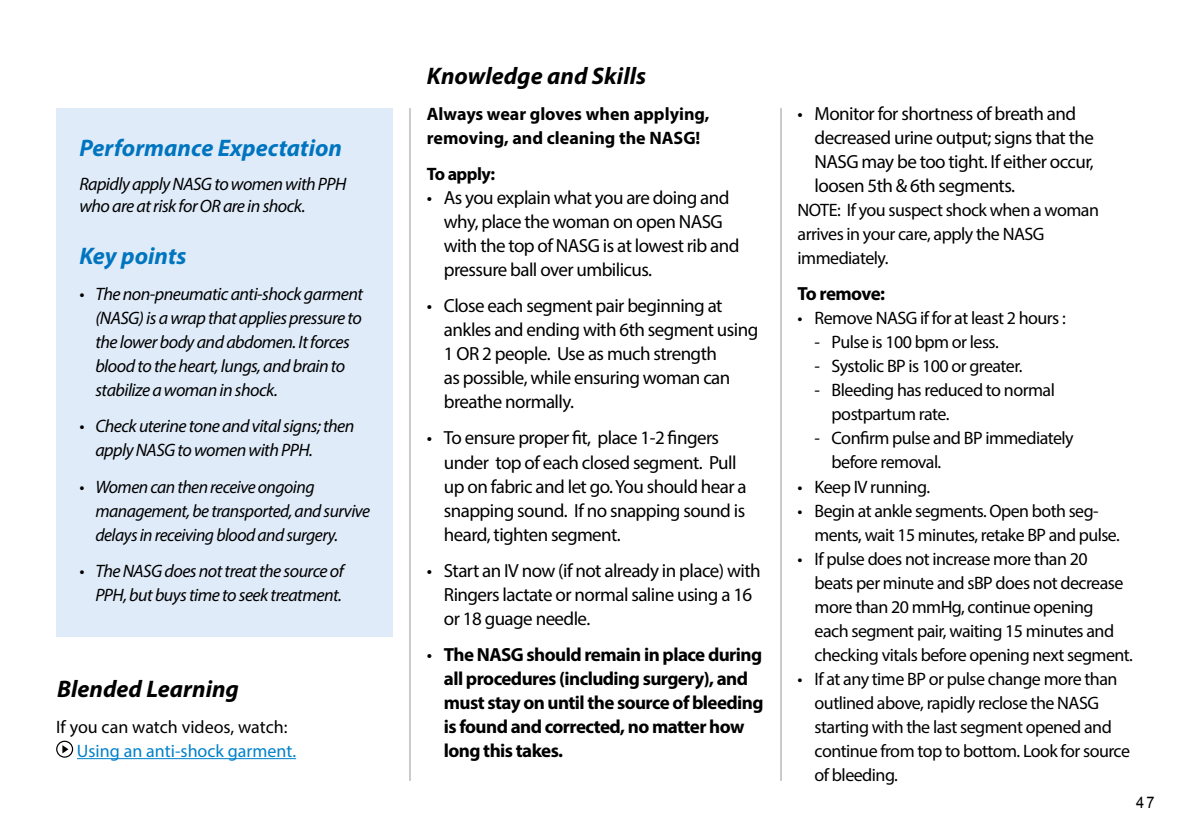
<style>
.page{position:relative;width:1191px;height:840px;background:#fff}
.page>*{position:absolute;margin:0;border:0;box-sizing:border-box;transform-origin:0 0}
.t1{font:italic 700 24px "Myriad Pro";color:#000}
.t2{font:italic 700 24px "Myriad Pro";color:#0075bf}
.t3{font:19px/24px "Myriad Pro";letter-spacing:-.03em;color:#000}
.t4{font:700 19px/24px "Myriad Pro";letter-spacing:-.03em;color:#000}
.t5{font:18px/24px "Myriad Pro";letter-spacing:-.03em;color:#000}
.t6{font:italic 18px/24px "Myriad Pro";letter-spacing:-.03em;color:#000}
.t7{font:700 18px/24px "Myriad Pro";color:#000}
.t8{font:18px "Myriad Pro";color:#000}
.t9{font:18px "Myriad Pro";color:#0081c9}
.t10{font:16px "Arial";color:#000;scale:.91 1}
.s1{font-weight:400}
</style>
<div class="page">
<hr style="left:780px;top:108px;width:1px;height:672px;background:#000">
<hr style="left:409px;top:108px;width:1px;height:672px;background:#000">
<hr style="left:77px;top:757px;width:219px;height:1px;background:#0081c9">
<svg style="left:57px;top:740px;width:16px;height:16px"></svg>
<div style="left:56px;top:740px;width:17px;height:17px;border:1px solid #000;border-radius:50%"></div>
<svg style="left:62px;top:744px;width:6px;height:9px"></svg>
<div style="left:57px;top:108px;width:336px;height:528px;background:#dfebf9"></div>
<h1 class="t2" style="left:79px;top:132px;width:264px">Performance Expectation</h1>
<p class="t6" style="left:79px;top:172px;width:268px;line-height:22px">Rapidly apply NASG to women with PPH who are at risk for OR are in shock.</p>
<h1 class="t2" style="left:79px;top:240px;width:108px">Key points</h1>
<p class="t6" style="left:95px;top:282px;width:269px;text-indent:-16px">• The non-pneumatic anti-shock garment (NASG) is a wrap that applies pressure to the lower body and abdomen. It forces blood to the heart, lungs, and brain to stabilize a woman in shock.</p>
<p class="t6" style="left:95px;top:414px;width:261px;text-indent:-16px">• Check uterine tone and vital signs; then apply NASG to women with PPH.</p>
<p class="t6" style="left:95px;top:474px;width:276px;text-indent:-16px">• Women can then receive ongoing management, be transported, and survive delays in receiving blood and surgery.</p>
<p class="t6" style="left:79px;top:558px;width:266px;text-align:right">• The NASG does not treat the source of<br>PPH, but buys time to seek treatment.</p>
<h1 class="t1" style="left:57px;top:672px;width:183px">Blended Learning</h1>
<p class="t8" style="left:56px;top:715px;width:233px">If you can watch videos, watch:</p>
<p class="t9" style="left:77px;top:739px;width:221px">Using an anti-shock garment.</p>
<h1 class="t1" style="left:427px;top:60px;width:221px">Knowledge and Skills</h1>
<p class="t7" style="left:427px;top:101px;width:284px">Always wear gloves when applying, removing, and cleaning the NASG!</p>
<p class="t7" style="left:427px;top:161px;width:70px">To apply:</p>
<p class="t3" style="left:444px;top:185px;width:297px;text-indent:-17px">• As you explain what you are doing and why, place the woman on open NASG with the top of NASG is at lowest rib and pressure ball over umbilicus.</p>
<p class="t3" style="left:444px;top:293px;width:316px;text-indent:-17px">• Close each segment pair beginning at ankles and ending with 6th segment using 1 OR 2 people. Use as much strength<br>as possible, while ensuring woman can breathe normally.</p>
<p class="t3" style="left:444px;top:425px;width:304px;text-indent:-17px">• To ensure proper fit, place 1-2 fingers under top of each closed segment. Pull up on fabric and let go. You should hear a snapping sound. If no snapping sound is heard, tighten segment.</p>
<p class="t3" style="left:444px;top:557px;width:318px;text-indent:-17px">• Start an IV now (if not already in place) with<br>Ringers lactate or normal saline using a 16 or 18 guage needle.</p>
<p class="t4" style="left:444px;top:641px;width:321px;text-indent:-17px"><span class="s1">•</span> The NASG should remain in place during all procedures (including surgery), and must stay on until the source of bleeding is found and corrected, no matter how long this takes.</p>
<p class="t3" style="left:814px;top:101px;width:281px;text-indent:-17px">• Monitor for shortness of breath and decreased urine output; signs that the NASG may be too tight. If either occur, loosen 5th &amp; 6th segments.</p>
<p class="t5" style="left:797px;top:198px;width:303px">NOTE: If you suspect shock when a woman arrives in your care, apply the NASG immediately.</p>
<p class="t4" style="left:797px;top:281px;width:89px">To remove:</p>
<p class="t5" style="left:797px;top:306px;width:270px">• Remove NASG if for at least 2 hours :</p>
<p class="t5" style="left:814px;top:330px;width:186px">- Pulse is 100 bpm or less.</p>
<p class="t5" style="left:814px;top:354px;width:209px">- Systolic BP is 100 or greater.</p>
<p class="t5" style="left:831px;top:378px;width:225px;text-indent:-17px">- Bleeding has reduced to normal postpartum rate.</p>
<p class="t5" style="left:831px;top:426px;width:244px;text-indent:-17px">- Confirm pulse and BP immediately before removal.</p>
<p class="t5" style="left:797px;top:474px;width:134px">• Keep IV running.</p>
<p class="t5" style="left:814px;top:498px;width:307px;text-indent:-17px">• Begin at ankle segments. Open both seg&shy;ments, wait 15 minutes, retake BP and pulse.</p>
<p class="t5" style="left:814px;top:546px;width:320px;text-indent:-17px">• If pulse does not increase more than 20<br>beats per minute and sBP does not decrease more than 20 mmHg, continue opening<br>each segment pair, waiting 15 minutes and checking vitals before opening next segment.</p>
<p class="t5" style="left:814px;top:666px;width:317px;text-indent:-17px">• If at any time BP or pulse change more than outlined above, rapidly reclose the NASG starting with the last segment opened and continue from top to bottom. Look for source of bleeding.</p>
<p class="t10" style="left:1136px;top:791px;width:22px">47</p>
</div>
